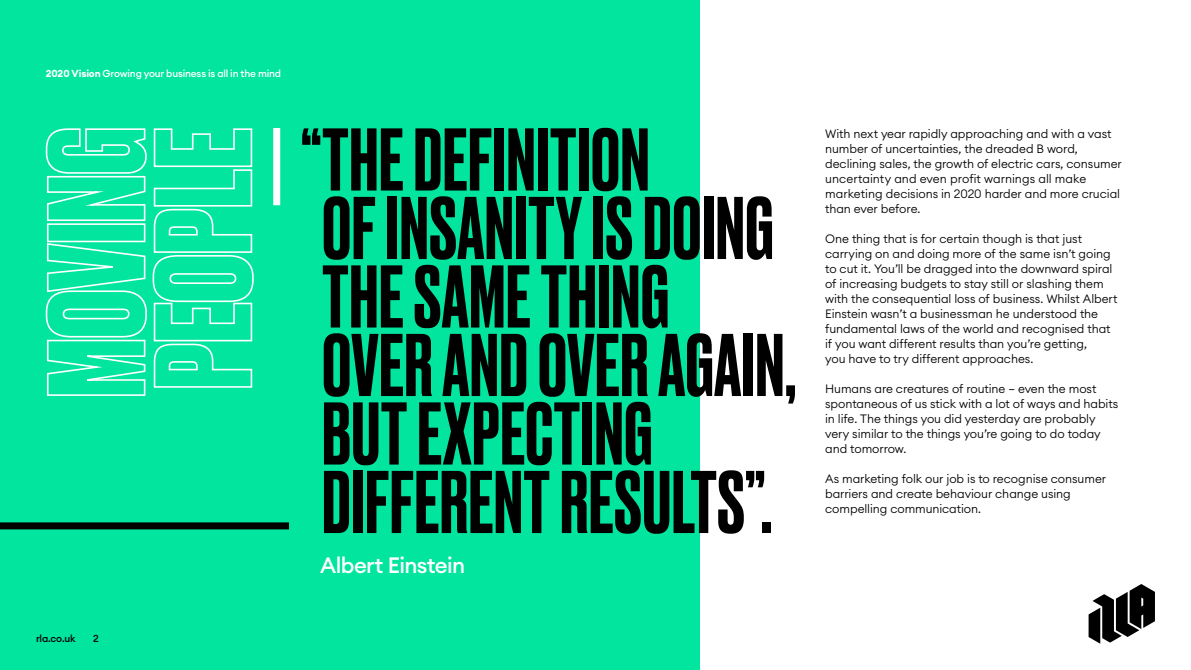
<style>
.page{position:relative;width:1191px;height:670px;background:#fff}
.page>*{position:absolute;margin:0;border:0;box-sizing:border-box;transform-origin:0 0}
.t1{font:500 83.5px/68.5px "Druk";letter-spacing:.01em;color:#000}
.t2{font:500 22px "Euclid Circular A";letter-spacing:-.03em;color:#fff}
.t3{font:300 12px/15px "Euclid Circular A";letter-spacing:-.005em;color:#000}
.t4{font:500 10px "Euclid Circular A";letter-spacing:-.015em;color:#fff}
.t5{font:500 10px "Euclid Circular A";letter-spacing:-.02em;color:#000}
.s1{font-weight:700}
</style>
<div class="page">
<div style="left:0;top:0;width:700px;height:670px;background:#02e59e"></div>
<svg style="left:45px;top:128px;width:209px;height:268px"></svg>
<div style="left:0;top:522px;width:289px;height:7px;background:#000"></div>
<svg style="left:1088px;top:584px;width:67px;height:59px"></svg>
<div style="left:273px;top:128px;width:7px;height:77px;background:#fff"></div>
<p class="t4" style="left:46px;top:67px;width:237px"><span class="s1">2020 Vision</span> Growing your business is all in the mind</p>
<h1 class="t1" style="left:301px;top:121px;width:496px">“THE DEFINITION<br>OF INSANITY IS DOING<br>THE SAME THING<br>OVER AND OVER AGAIN,<br>BUT EXPECTING<br>DIFFERENT RESULTS”.</h1>
<h2 class="t2" style="left:320px;top:551px;width:146px">Albert Einstein</h2>
<p class="t5" style="left:36px;top:631px;width:41px">rla.co.uk</p>
<p class="t5" style="left:93px;top:631px;width:7px">2</p>
<p class="t3" style="left:825px;top:126px;width:298px">With next year rapidly approaching and with a vast number of uncertainties, the dreaded B word, declining sales, the growth of electric cars, consumer uncertainty and even profit warnings all make marketing decisions in 2020 harder and more crucial than ever before.</p>
<p class="t3" style="left:825px;top:231px;width:294px">One thing that is for certain though is that just carrying on and doing more of the same isn’t going to cut it. You’ll be dragged into the downward spiral of increasing budgets to stay still or slashing them with the consequential loss of business. Whilst Albert Einstein wasn’t a businessman he understood the fundamental laws of the world and recognised that if you want different results than you’re getting,<br>you have to try different approaches.</p>
<p class="t3" style="left:825px;top:381px;width:294px">Humans are creatures of routine – even the most spontaneous of us stick with a lot of ways and habits in life. The things you did yesterday are probably very similar to the things you’re going to do today and tomorrow.</p>
<p class="t3" style="left:825px;top:471px;width:282px">As marketing folk our job is to recognise consumer barriers and create behaviour change using compelling communication.</p>
</div>
